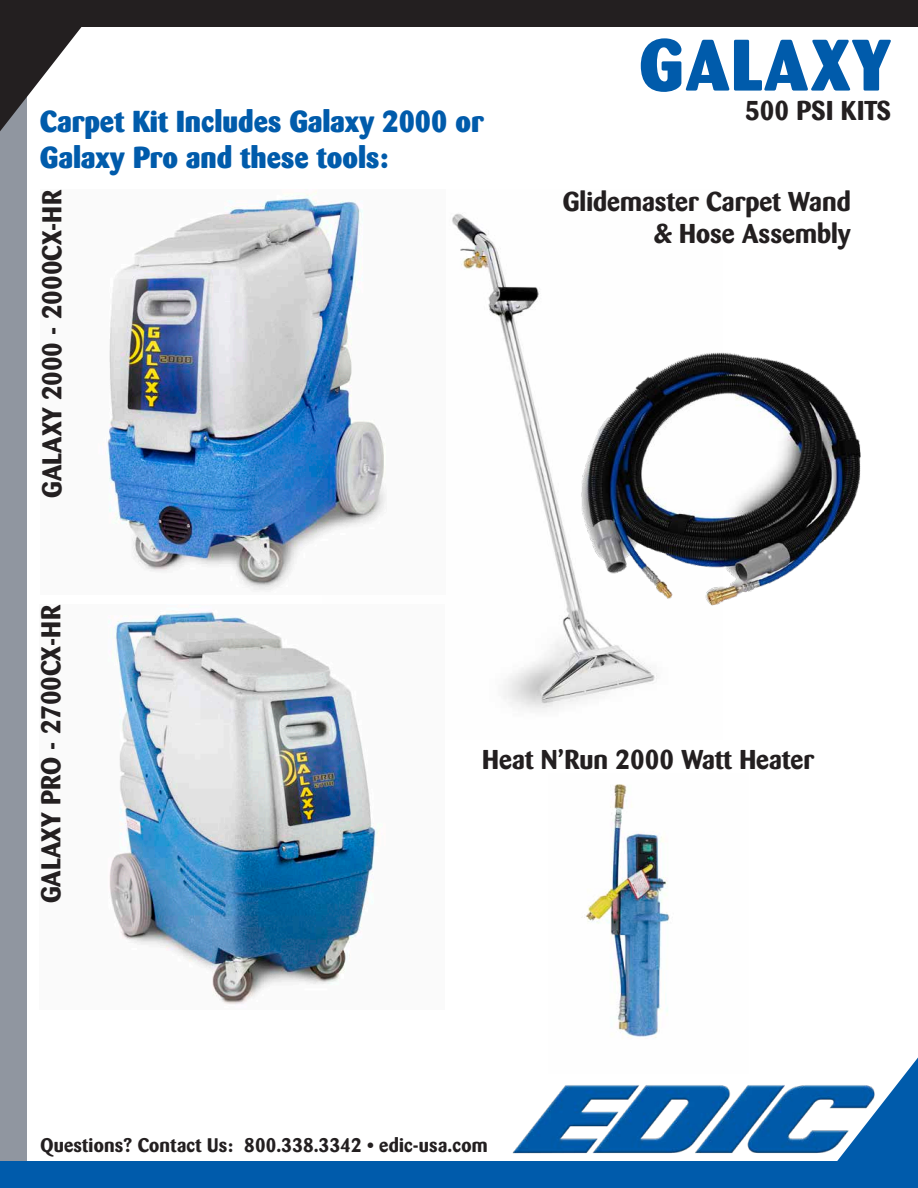
<style>
.page{position:relative;width:918px;height:1188px;background:#fff}
.page>*{position:absolute;margin:0;border:0;box-sizing:border-box;transform-origin:0 0}
.t1{font:800 72px "Barmeno";letter-spacing:.025em;color:#005bab}
.t2{font:800 30px/36px "Barmeno";color:#005bab}
.t3{font:700 27px/32.4px "Barmeno";color:#231f20;text-align:right}
.t4{font:700 19.5px "Barmeno";letter-spacing:.01em;color:#231f20}
</style>
<div class="page">
<div style="left:0;top:0;width:27px;height:1188px;background:#9096a0"></div>
<svg style="left:0;top:0;width:918px;height:131px"></svg>
<svg style="left:0;top:1057px;width:918px;height:131px"></svg>
<img style="left:505px;top:1080px;width:377px;height:88px">
<img style="left:452px;top:213px;width:205px;height:497px">
<img style="left:107px;top:191px;width:279px;height:399px">
<img style="left:108px;top:611px;width:272px;height:394px">
<img style="left:548px;top:784px;width:200px;height:289px">
<img style="left:574px;top:337px;width:287px;height:293px">
<p class="t2" style="left:40px;top:103px;width:445px">Carpet Kit Includes Galaxy 2000 or<br>Galaxy Pro and these tools:</p>
<p class="t3" style="left:36px;top:498px;width:310px;rotate:-90deg">GALAXY 2000 - 2000CX-HR</p>
<h1 class="t1" style="left:639px;top:21px;width:253px">GALAXY</h1>
<p class="t3" style="left:745px;top:95px;width:147px">500 PSI KITS</p>
<p class="t3" style="left:563px;top:185px;width:290px">Glidemaster Carpet Wand &amp; Hose Assembly</p>
<p class="t3" style="left:35px;top:903px;width:300px;rotate:-90deg">GALAXY PRO - 2700CX-HR</p>
<p class="t3" style="left:482px;top:743px;width:333px">Heat N’Run 2000 Watt Heater</p>
<p class="t4" style="left:40px;top:1133px;width:449px">Questions? Contact Us: 800.338.3342 • edic-usa.com</p>
</div>
